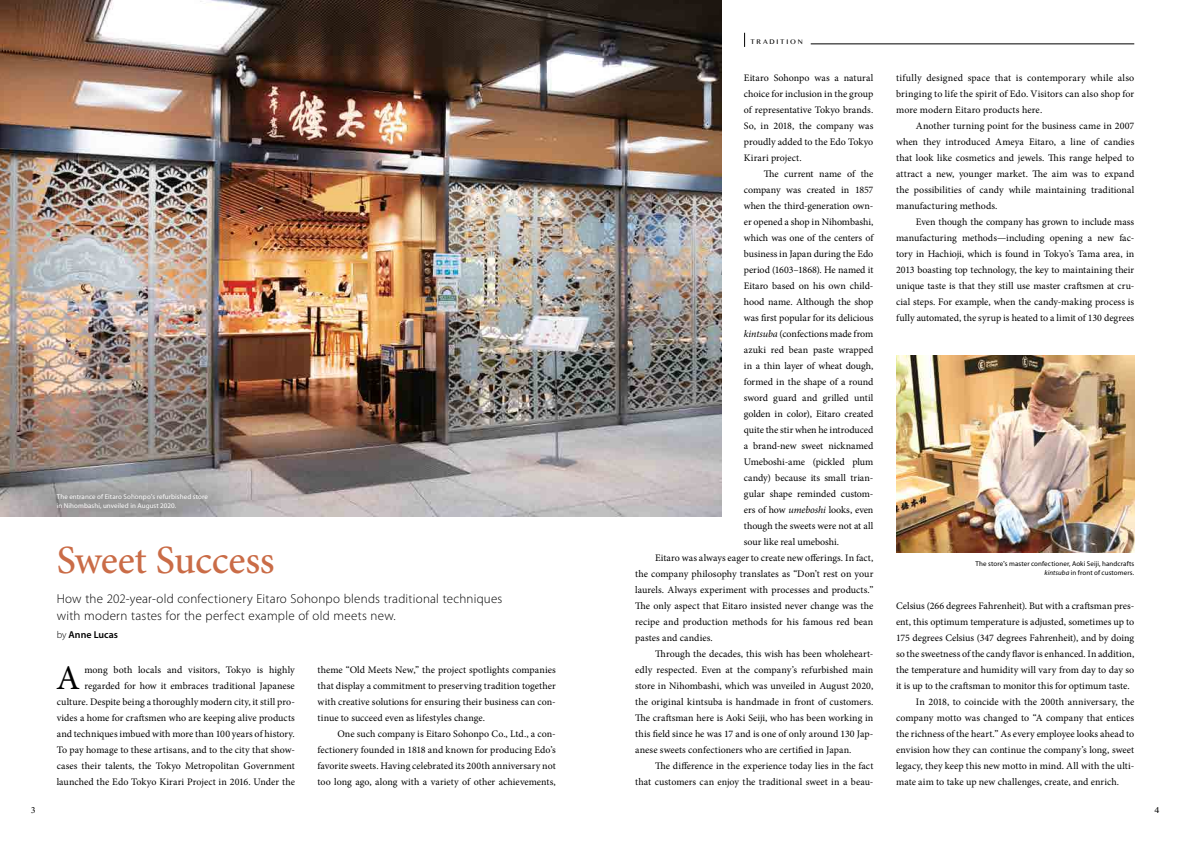
<style>
.page{position:relative;width:1191px;height:842px;background:#fff}
.page>*{position:absolute;margin:0;border:0;box-sizing:border-box;transform-origin:0 0}
.t1{font:500 40px "Minion Pro";letter-spacing:-.005em;color:#ca6c47}
.t2{font:34.6px "Minion Pro";color:#000}
.t3{font:300 13px/17px "Myriad Pro";letter-spacing:.02em;color:#000}
.t4{font:10px/16px "Minion Pro";color:#000;text-align:justify}
.t5{font:600 10px "Myriad Pro";color:#000}
.t6{font:10px "Khmer MN";color:#000}
.t7{font:8px "Khmer MN";letter-spacing:.22em;color:#000}
.t8{font:7px/9px "Myriad Pro";letter-spacing:.01em;color:#fff}
.t9{font:7px "Myriad Pro";letter-spacing:.015em;color:#000}
.s1{font-family:"Helvetica Neue LT Std"}
.s2{font-weight:300}
.s3{font-style:italic}
</style>
<div class="page">
<hr style="left:810px;top:44px;width:324px;height:1px;background:#000">
<svg style="left:744px;top:33px;width:1px;height:14px"></svg>
<img style="left:0;top:0;width:721px;height:516px">
<img style="left:896px;top:356px;width:238px;height:196px">
<p class="t8" style="left:57px;top:492px;width:153px">The entrance of Eitaro Sohonpo<span class="s1">’</span>s refurbished store in Nihombashi, unveiled in August 2020.</p>
<h1 class="t1" style="left:57px;top:534px;width:219px">Sweet Success</h1>
<h3 class="t3" style="left:57px;top:590px;width:447px">How the 202-year-old confectionery Eitaro Sohonpo blends traditional techniques with modern tastes for the perfect example of old meets new.</h3>
<p class="t5" style="left:57px;top:628px;width:63px"><span class="s2">by</span> Anne Lucas</p>
<p class="t4" style="left:57px;top:662px;width:240px;text-align:right">mong both locals and visitors, Tokyo is highly regarded for how it embraces traditional Japanese culture. Despite being a thoroughly modern city, it still pro&shy;vides a home for craftsmen who are keeping alive products and techniques imbued with more than 100 years of history.<br>To pay homage to these artisans, and to the city that show&shy;cases their talents, the Tokyo Metropolitan Government launched the Edo Tokyo Kirari Project in 2016. Under the</p>
<p class="t4" style="left:317px;top:662px;width:240px">theme “Old Meets New,” the project spotlights companies that display a commitment to preserving tradition together with creative solutions for ensuring their business can con&shy;tinue to succeed even as lifestyles change.</p>
<h2 class="t2" style="left:56px;top:655px;width:25px">A</h2>
<p class="t4" style="left:317px;top:726px;width:240px;text-indent:20px">One such company is Eitaro Sohonpo Co., Ltd., a con&shy;fectionery founded in 1818 and known for producing Edo’s favorite sweets. Having celebrated its 200th anniversary not too long ago, along with a variety of other achievements,</p>
<p class="t7" style="left:750px;top:37px;width:54px">TRADITION</p>
<p class="t4" style="left:744px;top:70px;width:131px">Eitaro Sohonpo was a natural choice for inclusion in the group of representative Tokyo brands.<br>So, in 2018, the company was proudly added to the Edo Tokyo Kirari project.</p>
<p class="t4" style="left:763px;top:166px;width:111px">The current name of the</p>
<p class="t4" style="left:744px;top:182px;width:131px">company was created in 1857</p>
<p class="t4" style="left:744px;top:198px;width:131px">when the third-generation own-</p>
<p class="t4" style="left:744px;top:214px;width:131px">er opened a shop in Nihombashi,</p>
<p class="t4" style="left:744px;top:230px;width:131px">which was one of the centers of</p>
<p class="t4" style="left:744px;top:246px;width:131px">business in Japan during the Edo</p>
<p class="t4" style="left:744px;top:262px;width:131px">period (1603–1868). He named it</p>
<p class="t4" style="left:744px;top:278px;width:131px">Eitaro based on his own child-</p>
<p class="t4" style="left:744px;top:294px;width:131px">hood name. Although the shop</p>
<p class="t4" style="left:744px;top:310px;width:131px">was first popular for its delicious</p>
<p class="t4" style="left:744px;top:326px;width:131px"><span class="s3">kintsuba</span> (confections made from</p>
<p class="t4" style="left:744px;top:342px;width:131px">azuki red bean paste wrapped</p>
<p class="t4" style="left:744px;top:358px;width:131px">in a thin layer of wheat dough,</p>
<p class="t4" style="left:744px;top:374px;width:131px">formed in the shape of a round</p>
<p class="t4" style="left:744px;top:390px;width:131px">sword guard and grilled until</p>
<p class="t4" style="left:744px;top:406px;width:131px">golden in color), Eitaro created</p>
<p class="t4" style="left:744px;top:422px;width:131px">quite the stir when he introduced</p>
<p class="t4" style="left:744px;top:438px;width:131px">a brand-new sweet nicknamed</p>
<p class="t4" style="left:744px;top:454px;width:131px">Umeboshi-ame (pickled plum</p>
<p class="t4" style="left:744px;top:470px;width:131px">candy) because its small trian-</p>
<p class="t4" style="left:744px;top:486px;width:131px">gular shape reminded custom-</p>
<p class="t4" style="left:744px;top:502px;width:131px">ers of how <span class="s3">umeboshi</span> looks, even</p>
<p class="t4" style="left:744px;top:518px;width:131px">though the sweets were not at all</p>
<p class="t4" style="left:744px;top:534px;width:97px">sour like real umeboshi.</p>
<p class="t4" style="left:655px;top:550px;width:220px">Eitaro was always eager to create new offerings. In fact,</p>
<p class="t4" style="left:635px;top:566px;width:240px">the company philosophy translates as “Don’t rest on your</p>
<p class="t4" style="left:635px;top:582px;width:240px">laurels. Always experiment with processes and products.”</p>
<p class="t4" style="left:635px;top:598px;width:240px">The only aspect that Eitaro insisted never change was the</p>
<p class="t4" style="left:635px;top:614px;width:240px">recipe and production methods for his famous red bean</p>
<p class="t4" style="left:635px;top:630px;width:79px">pastes and candies.</p>
<p class="t4" style="left:655px;top:646px;width:220px">Through the decades, this wish has been wholeheart-</p>
<p class="t4" style="left:635px;top:662px;width:240px">edly respected. Even at the company’s refurbished main</p>
<p class="t4" style="left:635px;top:678px;width:240px">store in Nihombashi, which was unveiled in August 2020,</p>
<p class="t4" style="left:635px;top:694px;width:240px">the original kintsuba is handmade in front of customers.</p>
<p class="t4" style="left:635px;top:710px;width:240px">The craftsman here is Aoki Seiji, who has been working in</p>
<p class="t4" style="left:635px;top:726px;width:240px">this field since he was 17 and is one of only around 130 Jap-</p>
<p class="t4" style="left:635px;top:742px;width:218px">anese sweets confectioners who are certified in Japan.</p>
<p class="t4" style="left:655px;top:758px;width:220px">The difference in the experience today lies in the fact</p>
<p class="t4" style="left:635px;top:774px;width:240px">that customers can enjoy the traditional sweet in a beau-</p>
<p class="t4" style="left:896px;top:70px;width:240px">tifully designed space that is contemporary while also bringing to life the spirit of Edo. Visitors can also shop for more modern Eitaro products here.</p>
<p class="t4" style="left:896px;top:118px;width:240px;text-indent:20px">Another turning point for the business came in 2007 when they introduced Ameya Eitaro, a line of candies that look like cosmetics and jewels. This range helped to attract a new, younger market. The aim was to expand the possibilities of candy while maintaining traditional manufacturing methods.</p>
<p class="t4" style="left:896px;top:214px;width:240px;text-indent:20px">Even though the company has grown to include mass manufacturing methods—including opening a new fac&shy;tory in Hachioji, which is found in Tokyo’s Tama area, in 2013 boasting top technology, the key to maintaining their unique taste is that they still use master craftsmen at cru&shy;cial steps. For example, when the candy-making process is fully automated, the syrup is heated to a limit of 130 degrees</p>
<p class="t9" style="left:975px;top:560px;width:160px">The store<span class="s1">’</span>s master confectioner, Aoki Seiji, handcrafts</p>
<p class="t9" style="left:1044px;top:569px;width:91px"><span class="s3">kintsuba</span> in front of customers.</p>
<p class="t4" style="left:896px;top:598px;width:240px">Celsius (266 degrees Fahrenheit). But with a craftsman pres-</p>
<p class="t4" style="left:896px;top:614px;width:240px">ent, this optimum temperature is adjusted, sometimes up to</p>
<p class="t4" style="left:896px;top:630px;width:240px">175 degrees Celsius (347 degrees Fahrenheit), and by doing</p>
<p class="t4" style="left:896px;top:646px;width:240px">so the sweetness of the candy flavor is enhanced. In addition,</p>
<p class="t4" style="left:896px;top:662px;width:240px">the temperature and humidity will vary from day to day so</p>
<p class="t4" style="left:896px;top:678px;width:235px">it is up to the craftsman to monitor this for optimum taste.</p>
<p class="t4" style="left:916px;top:694px;width:220px">In 2018, to coincide with the 200th anniversary, the</p>
<p class="t4" style="left:896px;top:710px;width:240px">company motto was changed to “A company that entices</p>
<p class="t4" style="left:896px;top:726px;width:240px">the richness of the heart.” As every employee looks ahead to</p>
<p class="t4" style="left:896px;top:742px;width:240px">envision how they can continue the company’s long, sweet</p>
<p class="t4" style="left:896px;top:758px;width:240px">legacy, they keep this new motto in mind. All with the ulti-</p>
<p class="t4" style="left:896px;top:774px;width:224px">mate aim to take up new challenges, create, and enrich.</p>
<p class="t6" style="left:31px;top:803px;width:6px">3</p>
<p class="t6" style="left:1154px;top:803px;width:6px">4</p>
</div>
